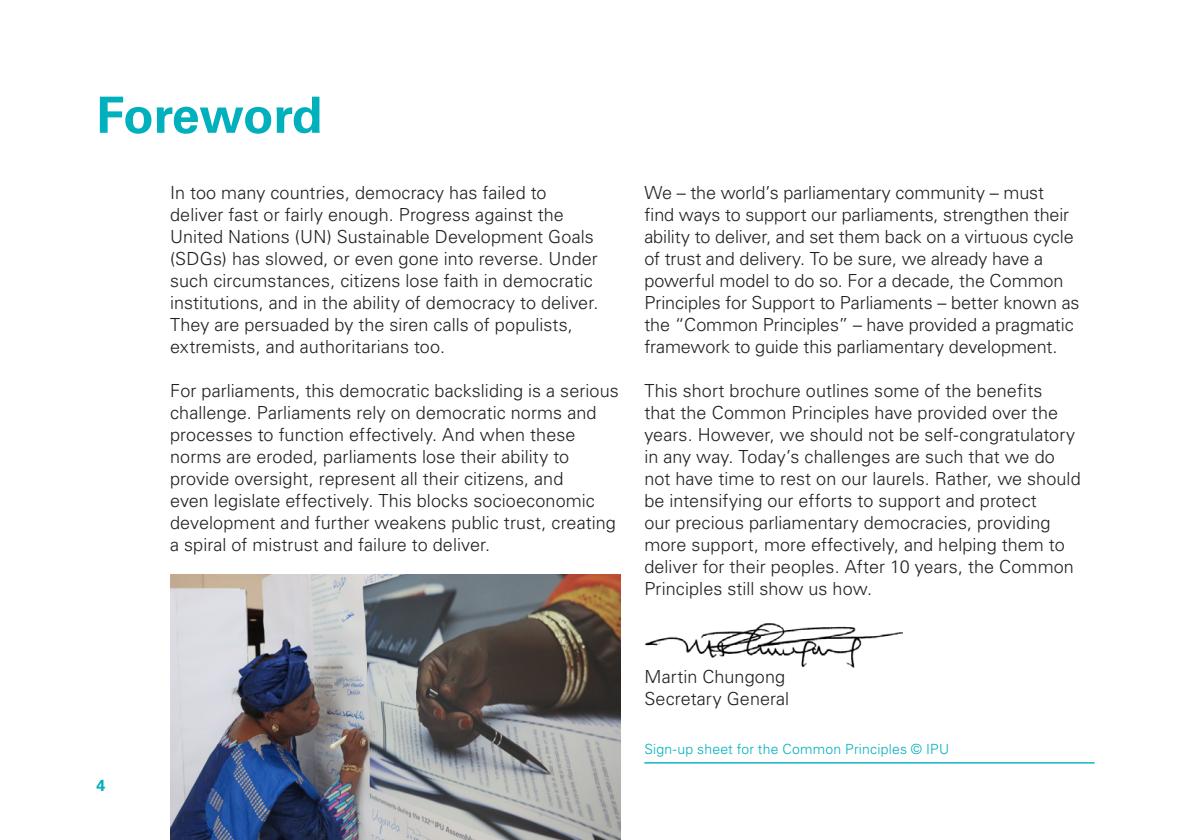
<style>
.page{position:relative;width:1191px;height:840px;background:#fff}
.page>*{position:absolute;margin:0;border:0;box-sizing:border-box;transform-origin:0 0}
.t1{font:700 50px "Univers LT Std";letter-spacing:-.02em;color:#00b0bc}
.t2{font:300 18px/22px "Univers LT Std";letter-spacing:.005em;color:#231f20}
.t3{font:700 16px "Univers LT Std";color:#00b0bc}
.t4{font:300 14px "Univers LT Std";letter-spacing:.015em;color:#00b0bc}
</style>
<div class="page">
<img style="left:645px;top:623px;width:257px;height:44px">
<img style="left:170px;top:574px;width:450px;height:265px">
<hr style="left:644px;top:761px;width:450px;height:2px;background:#00b0bc">
<h1 class="t1" style="left:96px;top:86px;width:228px">Foreword</h1>
<p class="t2" style="left:170px;top:181px;width:430px">In too many countries, democracy has failed to deliver fast or fairly enough. Progress against the United Nations (UN) Sustainable Development Goals (SDGs) has slowed, or even gone into reverse. Under such circumstances, citizens lose faith in democratic institutions, and in the ability of democracy to deliver.<br>They are persuaded by the siren calls of populists, extremists, and authoritarians too.</p>
<p class="t2" style="left:170px;top:379px;width:450px">For parliaments, this democratic backsliding is a serious challenge. Parliaments rely on democratic norms and processes to function effectively. And when these norms are eroded, parliaments lose their ability to provide oversight, represent all their citizens, and<br>even legislate effectively. This blocks socioeconomic development and further weakens public trust, creating a spiral of mistrust and failure to deliver.</p>
<p class="t2" style="left:644px;top:181px;width:437px">We – the world’s parliamentary community – must<br>find ways to support our parliaments, strengthen their ability to deliver, and set them back on a virtuous cycle of trust and delivery. To be sure, we already have a powerful model to do so. For a decade, the Common Principles for Support to Parliaments – better known as the “Common Principles” – have provided a pragmatic framework to guide this parliamentary development.</p>
<p class="t2" style="left:644px;top:379px;width:438px">This short brochure outlines some of the benefits<br>that the Common Principles have provided over the years. However, we should not be self-congratulatory in any way. Today’s challenges are such that we do not have time to rest on our laurels. Rather, we should be intensifying our efforts to support and protect<br>our precious parliamentary democracies, providing more support, more effectively, and helping them to deliver for their peoples. After 10 years, the Common Principles still show us how.</p>
<p class="t3" style="left:96px;top:775px;width:10px">4</p>
<p class="t2" style="left:644px;top:665px;width:146px">Martin Chungong<br>Secretary General</p>
<p class="t4" style="left:644px;top:739px;width:306px">Sign-up sheet for the Common Principles © IPU</p>
</div>
